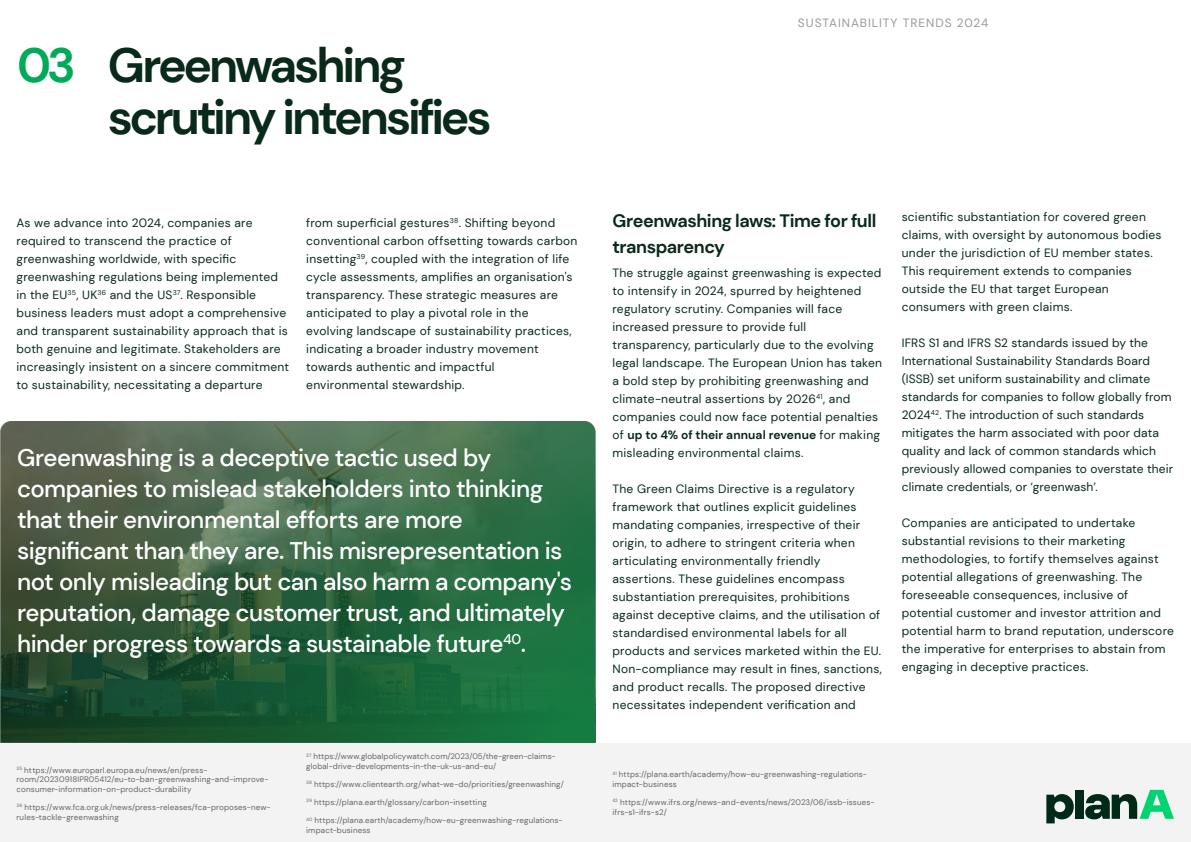
<style>
.page{position:relative;width:1191px;height:842px;background:#fff}
.page>*{position:absolute;margin:0;border:0;box-sizing:border-box;transform-origin:0 0}
.t1{font:700 48px/52px "DM Sans";letter-spacing:-.07em;color:#09291a}
.t2{font:500 24px/31px "DM Sans";letter-spacing:-.02em;color:#fff}
.t3{font:700 18px/26px "DM Sans";letter-spacing:-.025em;color:#09291a}
.t4{font:12px/18px "DM Sans";letter-spacing:.02em;color:#09291a}
.t5{font:12px "DM Sans";letter-spacing:.08em;color:#999}
.t6{font:8px/9.6px "DM Sans";letter-spacing:.02em;color:#666}
.s1{color:#00aa58}
.s2{font-weight:700}
</style>
<div class="page">
<div style="left:0;top:743px;width:1191px;height:98px;background:#f3f3f3"></div>
<svg style="left:1046px;top:794px;width:27px;height:29px"></svg>
<div style="left:1075px;top:790px;width:8px;height:29px;background:#002917"></div>
<svg style="left:1085px;top:790px;width:89px;height:29px"></svg>
<svg style="left:0;top:421px;width:595px;height:322px;background:#346442"></svg>
<h1 class="t1" style="left:108px;top:39px;width:385px;text-indent:-91px"><span class="s1">03</span> Greenwashing scrutiny intensifies</h1>
<p class="t4" style="left:17px;top:213px;width:274px">As we advance into 2024, companies are required to transcend the practice of greenwashing worldwide, with specific greenwashing regulations being implemented in the EU<sup>35</sup>, UK<sup>36</sup> and the US<sup>37</sup>. Responsible business leaders must adopt a comprehensive and transparent sustainability approach that is both genuine and legitimate. Stakeholders are increasingly insistent on a sincere commitment to sustainability, necessitating a departure</p>
<p class="t4" style="left:306px;top:213px;width:273px">from superficial gestures<sup>38</sup>. Shifting beyond conventional carbon offsetting towards carbon insetting<sup>39</sup>, coupled with the integration of life cycle assessments, amplifies an organisation's transparency. These strategic measures are anticipated to play a pivotal role in the evolving landscape of sustainability practices, indicating a broader industry movement towards authentic and impactful environmental stewardship.</p>
<p class="t2" style="left:17px;top:442px;width:557px">Greenwashing is a deceptive tactic used by companies to mislead stakeholders into thinking that their environmental efforts are more significant than they are. This misrepresentation is not only misleading but can also harm a company's reputation, damage customer trust, and ultimately hinder progress towards a sustainable future<sup>40</sup>.</p>
<p class="t6" style="left:17px;top:765px;width:254px"><sup>35</sup> https://www.europarl.europa.eu/news/en/press&shy;room/20230918IPR05412/eu-to-ban-greenwashing-and-improve&shy;consumer-information-on-product-durability</p>
<p class="t6" style="left:17px;top:802px;width:256px"><sup>36</sup> https://www.fca.org.uk/news/press-releases/fca-proposes-new&shy;rules-tackle-greenwashing</p>
<p class="t6" style="left:306px;top:752px;width:251px"><sup>37</sup> https://www.globalpolicywatch.com/2023/05/the-green-claims&shy;global-drive-developments-in-the-uk-us-and-eu/</p>
<p class="t6" style="left:306px;top:779px;width:259px"><sup>38</sup> https://www.clientearth.org/what-we-do/priorities/greenwashing/</p>
<p class="t6" style="left:306px;top:797px;width:182px"><sup>39</sup> https://plana.earth/glossary/carbon-insetting</p>
<p class="t6" style="left:306px;top:816px;width:258px"><sup>40</sup> https://plana.earth/academy/how-eu-greenwashing-regulations&shy;impact-business</p>
<p class="t5" style="left:798px;top:15px;width:192px">SUSTAINABILITY TRENDS 2024</p>
<h3 class="t3" style="left:612px;top:208px;width:265px">Greenwashing laws: Time for full transparency</h3>
<p class="t4" style="left:612px;top:263px;width:271px">The struggle against greenwashing is expected to intensify in 2024, spurred by heightened regulatory scrutiny. Companies will face increased pressure to provide full transparency, particularly due to the evolving legal landscape. The European Union has taken a bold step by prohibiting greenwashing and climate-neutral assertions by 2026<sup>41</sup>, and companies could now face potential penalties of <span class="s2">up to 4% of their annual revenue</span> for making misleading environmental claims.</p>
<p class="t4" style="left:612px;top:479px;width:271px">The Green Claims Directive is a regulatory framework that outlines explicit guidelines mandating companies, irrespective of their origin, to adhere to stringent criteria when articulating environmentally friendly assertions. These guidelines encompass substantiation prerequisites, prohibitions against deceptive claims, and the utilisation of standardised environmental labels for all products and services marketed within the EU.<br>Non-compliance may result in fines, sanctions, and product recalls. The proposed directive necessitates independent verification and</p>
<p class="t4" style="left:901px;top:208px;width:261px">scientific substantiation for covered green claims, with oversight by autonomous bodies under the jurisdiction of EU member states.<br>This requirement extends to companies outside the EU that target European consumers with green claims.</p>
<p class="t4" style="left:901px;top:334px;width:273px">IFRS S1 and IFRS S2 standards issued by the International Sustainability Standards Board (ISSB) set uniform sustainability and climate standards for companies to follow globally from 2024<sup>42</sup>. The introduction of such standards mitigates the harm associated with poor data quality and lack of common standards which previously allowed companies to overstate their climate credentials, or ‘greenwash’.</p>
<p class="t4" style="left:901px;top:514px;width:274px">Companies are anticipated to undertake substantial revisions to their marketing methodologies, to fortify themselves against potential allegations of greenwashing. The foreseeable consequences, inclusive of potential customer and investor attrition and potential harm to brand reputation, underscore the imperative for enterprises to abstain from engaging in deceptive practices.</p>
<p class="t6" style="left:612px;top:770px;width:256px"><sup>41</sup> https://plana.earth/academy/how-eu-greenwashing-regulations&shy;impact-business</p>
<p class="t6" style="left:612px;top:797px;width:263px"><sup>42</sup> https://www.ifrs.org/news-and-events/news/2023/06/issb-issues&shy;ifrs-s1-ifrs-s2/</p>
</div>
